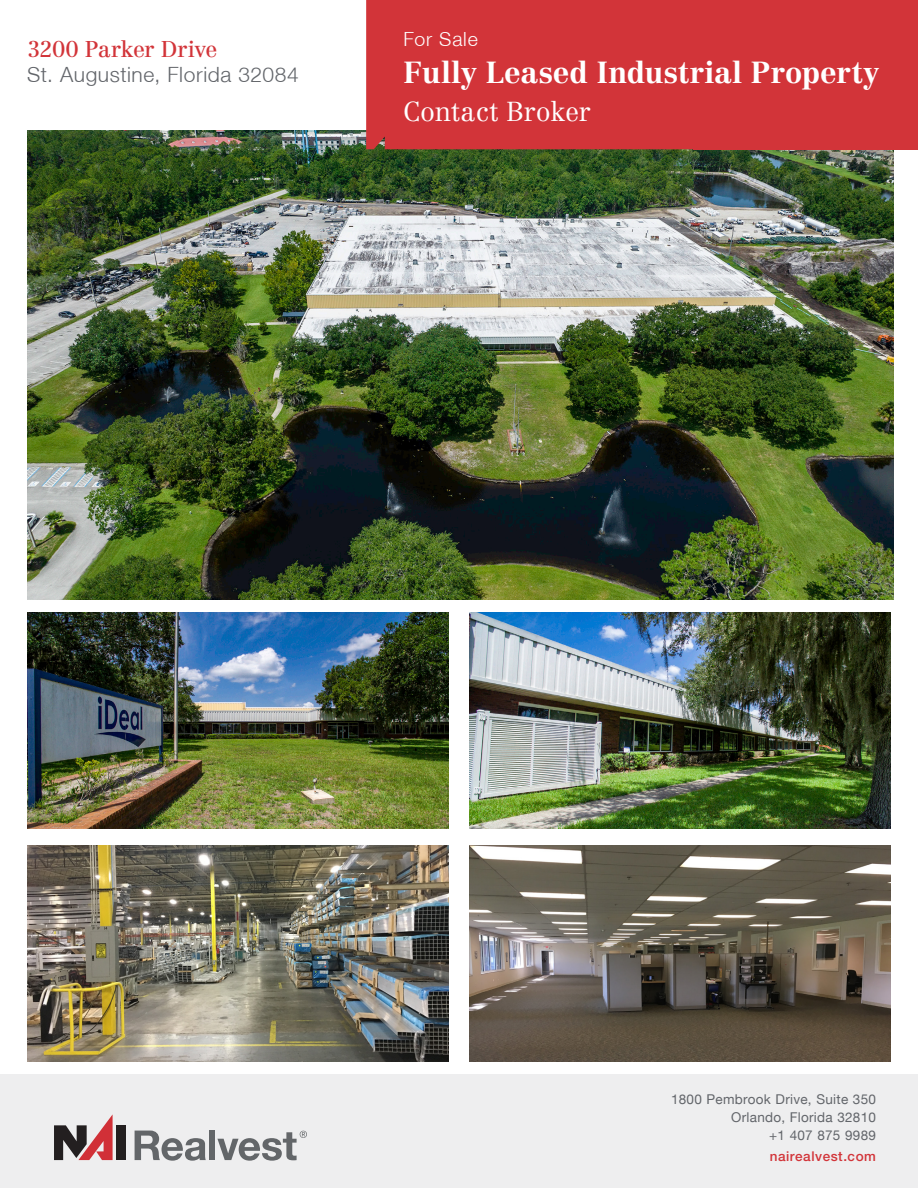
<style>
.page{position:relative;width:918px;height:1188px;background:#fff}
.page>*{position:absolute;margin:0;border:0;box-sizing:border-box;transform-origin:0 0}
.t1{font:700 30px "Centennial LT Std";color:#fff}
.t2{font:300 27px "Centennial LT Std";letter-spacing:-.01em;color:#fff}
.t3{font:22.5px "Centennial LT Std";letter-spacing:-.025em;color:#d23439}
.t4{font:300 21px "Helvetica Neue LT";letter-spacing:.03em;color:#62656a}
.t5{font:300 19.5px "Helvetica Neue LT";letter-spacing:.04em;color:#fff}
.t6{font:13.5px "Helvetica Neue LT";letter-spacing:.02em;color:#62656a}
.t7{font:500 13.5px "Helvetica Neue LT Std";letter-spacing:.04em;color:#d23439}
</style>
<div class="page">
<div style="left:0;top:1075px;width:918px;height:113px;background:#eeeeef"></div>
<div style="left:116px;top:1125px;width:9px;height:35px;background:#231f20"></div>
<svg style="left:54px;top:1114px;width:59px;height:46px"></svg>
<svg style="left:135px;top:1131px;width:71px;height:30px"></svg>
<div style="left:209px;top:1131px;width:6px;height:29px;background:#636669"></div>
<svg style="left:217px;top:1131px;width:90px;height:30px"></svg>
<img style="left:27px;top:131px;width:866px;height:468px">
<img style="left:27px;top:612px;width:422px;height:216px">
<img style="left:469px;top:612px;width:422px;height:216px">
<img style="left:469px;top:845px;width:422px;height:216px">
<img style="left:27px;top:845px;width:422px;height:216px">
<div style="left:693px;top:0;width:225px;height:149px;background:#d23439"></div>
<div style="left:366px;top:0;width:327px;height:149px;background:#d23439"></div>
<p class="t3" style="left:27px;top:36px;width:192px">3200 Parker Drive</p>
<p class="t4" style="left:27px;top:62px;width:273px">St. Augustine, Florida 32084</p>
<p class="t5" style="left:404px;top:27px;width:76px">For Sale</p>
<p class="t1" style="left:404px;top:55px;width:477px">Fully Leased Industrial Property</p>
<p class="t2" style="left:404px;top:96px;width:189px">Contact Broker</p>
<p class="t6" style="left:671px;top:1091px;width:206px">1800 Pembrook Drive, Suite 350</p>
<p class="t6" style="left:731px;top:1109px;width:146px">Orlando, Florida 32810</p>
<p class="t6" style="left:769px;top:1127px;width:108px">+1 407 875 9989</p>
<p class="t7" style="left:770px;top:1148px;width:108px">nairealvest.com</p>
</div>
